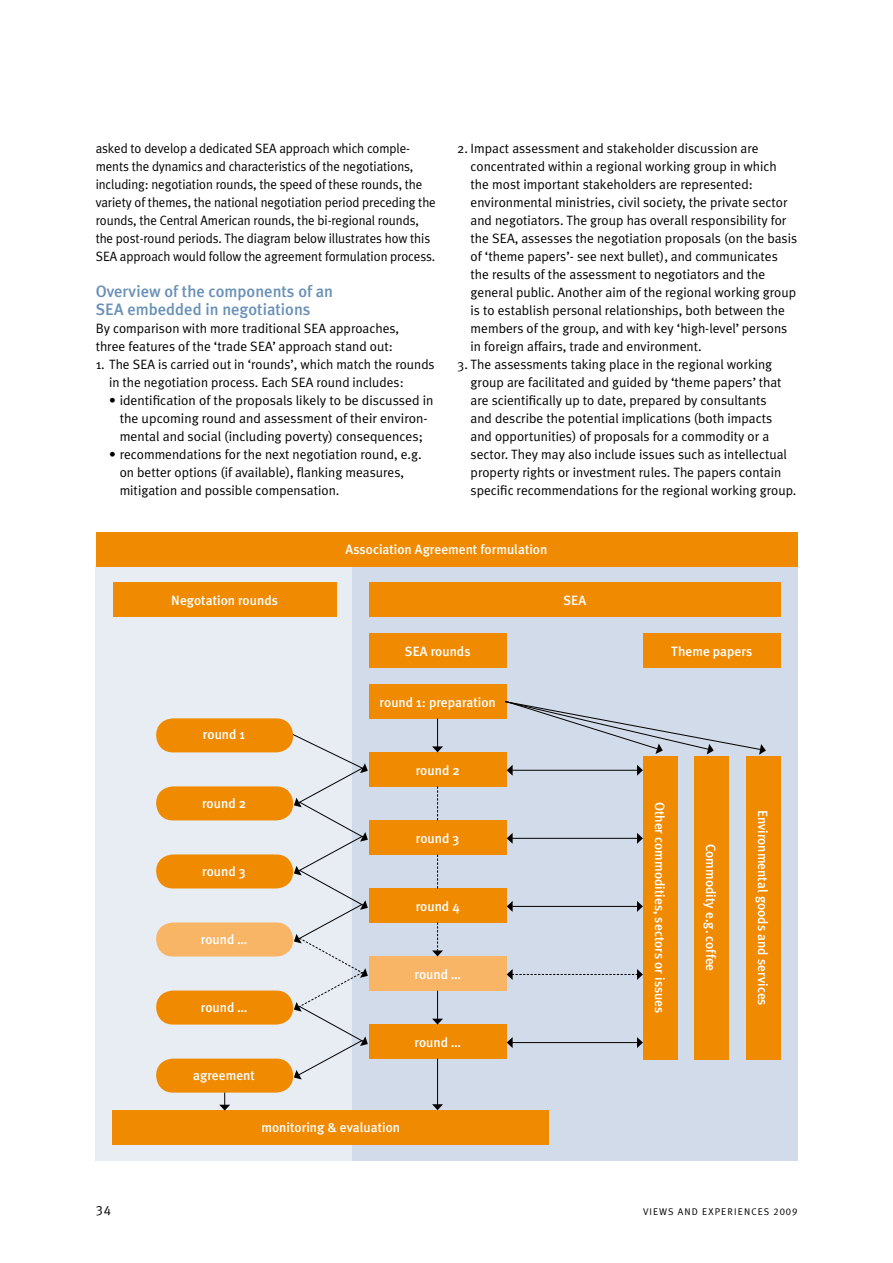
<style>
.page{position:relative;width:893px;height:1263px;background:#fff}
.page>*{position:absolute;margin:0;border:0;box-sizing:border-box;transform-origin:0 0}
.t1{font:500 16.5px/18px "Meta Plus";color:#6a91b7}
.t2{font:13.5px/18px "Meta Plus Normal";color:#000}
.t3{font:13.5px/18px "Meta Plus Normal";color:#000;scale:.96 1}
.t4{font:500 13.5px "Meta Plus";color:#fff}
.t5{font:13.5px "Meta Plus Normal Caps";color:#000}
.t6{font:9.75px "Meta Plus Normal Caps";letter-spacing:.1em;color:#000}
</style>
<div class="page">
<div style="left:96px;top:567px;width:256px;height:594px;background:#e8ecf3"></div>
<div style="left:352px;top:567px;width:445px;height:594px;background:#d2dbe9"></div>
<div style="left:96px;top:532px;width:701px;height:34px;background:#f08a00"></div>
<div style="left:113px;top:582px;width:224px;height:34px;background:#f08a00"></div>
<div style="left:369px;top:582px;width:411px;height:34px;background:#f08a00"></div>
<div style="left:369px;top:684px;width:137px;height:34px;background:#f08a00"></div>
<div style="left:369px;top:752px;width:137px;height:34px;background:#f08a00"></div>
<div style="left:369px;top:820px;width:137px;height:34px;background:#f08a00"></div>
<div style="left:369px;top:888px;width:137px;height:34px;background:#f08a00"></div>
<div style="left:369px;top:956px;width:137px;height:34px;background:#f8b565"></div>
<div style="left:369px;top:1024px;width:137px;height:34px;background:#f08a00"></div>
<div style="left:369px;top:633px;width:137px;height:34px;background:#f08a00"></div>
<div style="left:113px;top:1110px;width:436px;height:34px;background:#f08a00"></div>
<div style="left:643px;top:633px;width:137px;height:34px;background:#f08a00"></div>
<div style="left:643px;top:756px;width:34px;height:303px;background:#f08a00"></div>
<div style="left:694px;top:756px;width:35px;height:303px;background:#f08a00"></div>
<div style="left:746px;top:756px;width:34px;height:303px;background:#f08a00"></div>
<svg style="left:291px;top:734px;width:77px;height:345px"></svg>
<div style="left:156px;top:718px;width:137px;height:34px;background:#f08a00;border-radius:17px"></div>
<div style="left:156px;top:1058px;width:137px;height:34px;background:#f08a00;border-radius:17px"></div>
<div style="left:156px;top:786px;width:137px;height:34px;background:#f08a00;border-radius:17px"></div>
<div style="left:156px;top:854px;width:137px;height:34px;background:#f08a00;border-radius:17px"></div>
<div style="left:156px;top:922px;width:137px;height:34px;background:#f8b565;border-radius:17px"></div>
<div style="left:156px;top:990px;width:137px;height:34px;background:#f08a00;border-radius:17px"></div>
<hr style="left:512px;top:770px;width:126px;height:1px;background:#000">
<svg style="left:507px;top:765px;width:6px;height:11px"></svg>
<svg style="left:637px;top:765px;width:6px;height:11px"></svg>
<hr style="left:512px;top:838px;width:126px;height:1px;background:#000">
<svg style="left:507px;top:833px;width:6px;height:11px"></svg>
<svg style="left:637px;top:833px;width:6px;height:11px"></svg>
<hr style="left:512px;top:906px;width:126px;height:1px;background:#000">
<svg style="left:507px;top:901px;width:6px;height:11px"></svg>
<svg style="left:637px;top:901px;width:6px;height:11px"></svg>
<svg style="left:507px;top:969px;width:136px;height:11px"></svg>
<hr style="left:512px;top:1042px;width:126px;height:1px;background:#000">
<svg style="left:507px;top:1037px;width:6px;height:11px"></svg>
<svg style="left:637px;top:1037px;width:6px;height:11px"></svg>
<svg style="left:504px;top:701px;width:262px;height:54px"></svg>
<svg style="left:432px;top:718px;width:11px;height:34px"></svg>
<svg style="left:437px;top:786px;width:1px;height:34px"></svg>
<svg style="left:437px;top:855px;width:1px;height:33px"></svg>
<svg style="left:432px;top:922px;width:11px;height:34px"></svg>
<svg style="left:432px;top:991px;width:11px;height:33px"></svg>
<hr style="left:437px;top:1058px;width:1px;height:47px;background:#000">
<svg style="left:432px;top:1104px;width:11px;height:6px"></svg>
<svg style="left:219px;top:1092px;width:11px;height:18px"></svg>
<p class="t3" style="left:96px;top:139px;width:356px">asked to develop a dedicated SEA approach which comple&shy;ments the dynamics and characteristics of the negotiations, including: negotiation rounds, the speed of these rounds, the variety of themes, the national negotiation period preceding the rounds, the Central American rounds, the bi-regional rounds, the post-round periods. The diagram below illustrates how this SEA approach would follow the agreement formulation process.</p>
<p class="t1" style="left:96px;top:282px;width:239px">Overview of the components of an<br>SEA embedded in negotiations</p>
<p class="t2" style="left:96px;top:319px;width:305px">By comparison with more traditional SEA approaches, three features of the ‘trade SEA’ approach stand out:</p>
<p class="t2" style="left:109px;top:355px;width:327px;text-indent:-14px">1. The SEA is carried out in ‘rounds’, which match the rounds in the negotiation process. Each SEA round includes:</p>
<p class="t2" style="left:109px;top:391px;width:326px;text-align:center">• identification of the proposals likely to be discussed in the upcoming round and assessment of their environ&shy;mental and social (including poverty) consequences;</p>
<p class="t2" style="left:120px;top:445px;width:303px;text-indent:-11px">• recommendations for the next negotiation round, e.g. on better options (if available), flanking measures, mitigation and possible compensation.</p>
<p class="t2" style="left:471px;top:139px;width:328px;text-indent:-13px">2. Impact assessment and stakeholder discussion are concentrated within a regional working group in which the most important stakeholders are represented: environmental ministries, civil society, the private sector and negotiators. The group has overall responsibility for the SEA, assesses the negotiation proposals (on the basis of ‘theme papers’- see next bullet), and communicates the results of the assessment to negotiators and the general public. Another aim of the regional working group is to establish personal relationships, both between the members of the group, and with key ‘high-level’ persons in foreign affairs, trade and environment.</p>
<p class="t2" style="left:471px;top:355px;width:327px;text-indent:-14px">3. The assessments taking place in the regional working group are facilitated and guided by ‘theme papers’ that are scientifically up to date, prepared by consultants<br>and describe the potential implications (both impacts and opportunities) of proposals for a commodity or a sector. They may also include issues such as intellectual property rights or investment rules. The papers contain specific recommendations for the regional working group.</p>
<p class="t4" style="left:346px;top:542px;width:203px">Association Agreement formulation</p>
<p class="t4" style="left:171px;top:592px;width:108px">Negotation rounds</p>
<p class="t4" style="left:563px;top:592px;width:24px">SEA</p>
<p class="t4" style="left:405px;top:643px;width:67px">SEA rounds</p>
<p class="t4" style="left:203px;top:727px;width:44px">round 1</p>
<p class="t4" style="left:202px;top:795px;width:45px">round 2</p>
<p class="t4" style="left:202px;top:863px;width:45px">round 3</p>
<p class="t4" style="left:201px;top:931px;width:48px">round …</p>
<p class="t4" style="left:201px;top:999px;width:48px">round …</p>
<p class="t4" style="left:193px;top:1067px;width:63px">agreement</p>
<p class="t4" style="left:380px;top:694px;width:118px">round 1: preparation</p>
<p class="t4" style="left:416px;top:762px;width:45px">round 2</p>
<p class="t4" style="left:416px;top:830px;width:45px">round 3</p>
<p class="t4" style="left:416px;top:898px;width:45px">round 4</p>
<p class="t4" style="left:415px;top:966px;width:48px">round …</p>
<p class="t4" style="left:415px;top:1034px;width:48px">round …</p>
<p class="t4" style="left:261px;top:1120px;width:140px">monitoring &amp; evaluation</p>
<p class="t4" style="left:671px;top:643px;width:83px">Theme papers</p>
<p class="t4" style="left:667px;top:802px;width:213px;rotate:90deg">Other commodities, sectors or issues</p>
<p class="t4" style="left:719px;top:844px;width:129px;rotate:90deg">Commodity e.g. coffee</p>
<p class="t4" style="left:770px;top:809px;width:198px;rotate:90deg">Environmental goods and services</p>
<p class="t5" style="left:96px;top:1203px;width:16px">34</p>
<p class="t6" style="left:643px;top:1206px;width:156px">VIEWS AND E XPERIENCES 2009</p>
</div>
